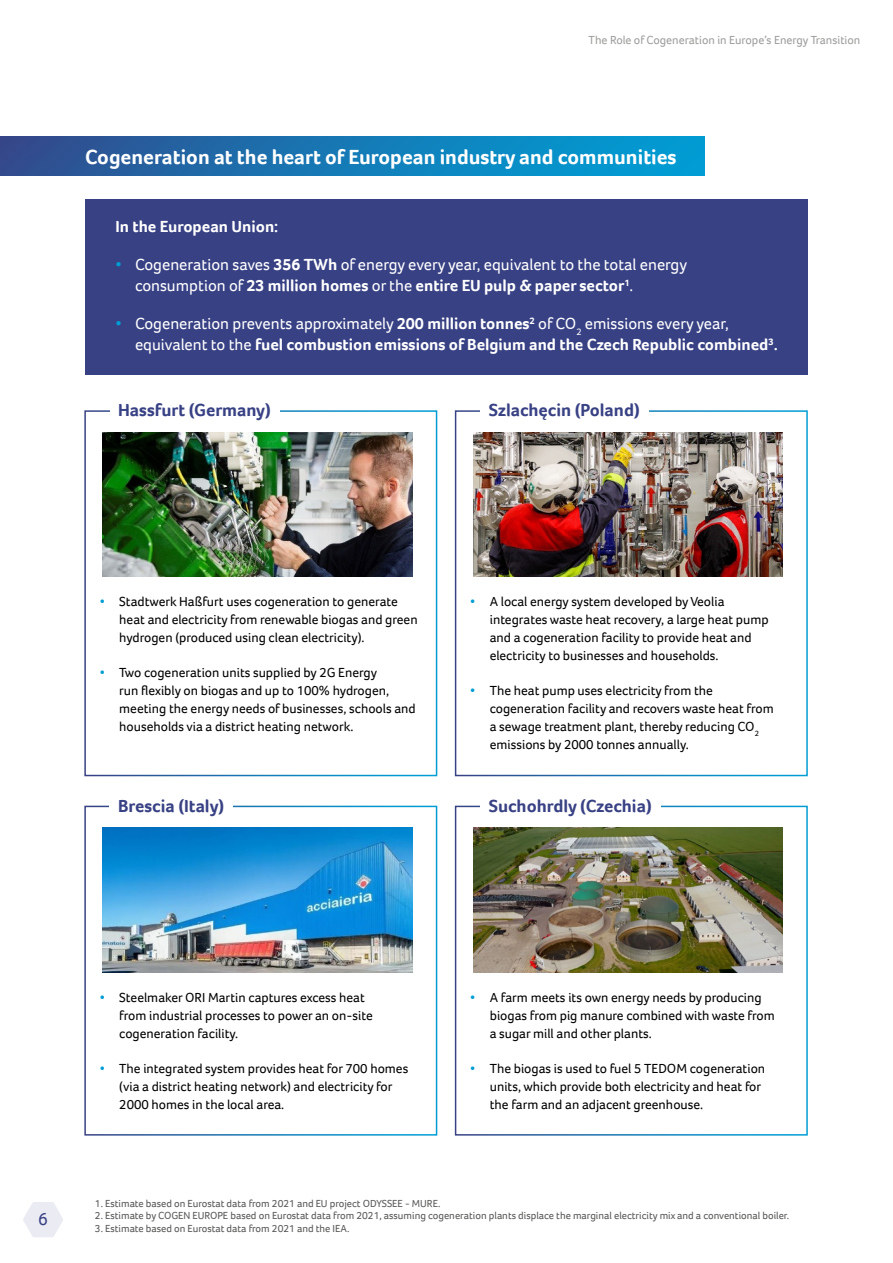
<style>
.page{position:relative;width:893px;height:1263px;background:#fff}
.page>*{position:absolute;margin:0;border:0;box-sizing:border-box;transform-origin:0 0}
.t1{font:700 21px "Foco";color:#fff}
.t2{font:700 18px "Foco";color:#384184}
.t3{font:18px "Foco";color:#384184}
.t4{font:700 16.5px/21px "Foco";color:#fff}
.t5{font:16.5px/21px "Foco";color:#fff}
.t6{font:13.5px/18px "Foco";color:#000}
.t7{font:12px "Foco";color:#9d9d9c}
.t8{font:10.5px "Foco";color:#575756}
.s1{color:#009dd4}
.s2{font-weight:700}
.s3{font-weight:400;color:#009dd4}
.s4{font-weight:400}
</style>
<div class="page">
<div style="left:455px;top:806px;width:353px;height:329px;border:2px solid #fff"></div>
<div style="left:85px;top:199px;width:723px;height:176px;background:#384184"></div>
<img style="left:103px;top:432px;width:309px;height:145px">
<img style="left:103px;top:827px;width:309px;height:145px">
<img style="left:473px;top:432px;width:310px;height:145px">
<img style="left:473px;top:827px;width:310px;height:145px">
<div style="left:0;top:137px;width:704px;height:39px;background:linear-gradient(to right,#314d8e,#00a3d9)"></div>
<svg style="left:23px;top:1202px;width:40px;height:35px"></svg>
<div style="left:84px;top:410px;width:353px;height:366px;border:2px solid #fff"></div>
<div style="left:84px;top:806px;width:353px;height:329px;border:2px solid #fff"></div>
<div style="left:455px;top:410px;width:353px;height:366px;border:2px solid #fff"></div>
<div style="left:110px;top:395px;width:169px;height:30px;background:#fff"></div>
<div style="left:110px;top:790px;width:123px;height:30px;background:#fff"></div>
<div style="left:480px;top:395px;width:168px;height:30px;background:#fff"></div>
<div style="left:480px;top:790px;width:180px;height:30px;background:#fff"></div>
<p class="t7" style="left:589px;top:32px;width:273px">The Role of Cogeneration in Europe’s Energy Transition</p>
<h1 class="t1" style="left:85px;top:143px;width:593px">Cogeneration at the heart of European industry and communities</h1>
<p class="t4" style="left:116px;top:216px;width:164px">In the European Union:</p>
<p class="t5" style="left:135px;top:254px;width:554px;text-indent:-20px"><span class="s1">•</span> Cogeneration saves <span class="s2">356 TWh</span> of energy every year, equivalent to the total energy consumption of <span class="s2">23 million homes</span> or the <span class="s2">entire EU pulp &amp; paper sector</span><sup>1</sup>.</p>
<p class="t4" style="left:135px;top:313px;width:644px;text-indent:-19px"><span class="s3">•</span> <span class="s4">Cogeneration prevents approximately</span> 200 million tonnes<sup>2</sup> <span class="s4">of CO</span><sub>2</sub> <span class="s4">emissions every year, equivalent to the</span> fuel combustion emissions of Belgium and the Czech Republic combined<sup>3</sup>.</p>
<h2 class="t2" style="left:118px;top:398px;width:154px">Hassfurt (Germany)</h2>
<h2 class="t2" style="left:489px;top:398px;width:153px">Szlachęcin (Poland)</h2>
<p class="t6" style="left:119px;top:593px;width:300px;text-indent:-19px"><span class="s1">•</span> Stadtwerk Haßfurt uses cogeneration to generate heat and electricity from renewable biogas and green hydrogen (produced using clean electricity).</p>
<p class="t6" style="left:119px;top:664px;width:298px;text-indent:-19px"><span class="s1">•</span> Two cogeneration units supplied by 2G Energy<br>run flexibly on biogas and up to 100% hydrogen, meeting the energy needs of businesses, schools and households via a district heating network.</p>
<h2 class="t2" style="left:118px;top:794px;width:108px">Brescia (Italy)</h2>
<p class="t6" style="left:490px;top:593px;width:280px;text-indent:-19px"><span class="s1">•</span> A local energy system developed by Veolia integrates waste heat recovery, a large heat pump and a cogeneration facility to provide heat and electricity to businesses and households.</p>
<p class="t6" style="left:490px;top:682px;width:286px;text-indent:-19px"><span class="s1">•</span> The heat pump uses electricity from the cogeneration facility and recovers waste heat from a sewage treatment plant, thereby reducing CO<sub>2 </sub>emissions by 2000 tonnes annually.</p>
<h2 class="t2" style="left:489px;top:794px;width:165px">Suchohrdly (Czechia)</h2>
<h2 class="t3" style="left:38px;top:1207px;width:11px">6</h2>
<p class="t6" style="left:119px;top:988px;width:255px;text-indent:-19px"><span class="s1">•</span> Steelmaker ORI Martin captures excess heat from industrial processes to power an on-site cogeneration facility.</p>
<p class="t6" style="left:119px;top:1059px;width:291px;text-indent:-19px"><span class="s1">•</span> The integrated system provides heat for 700 homes (via a district heating network) and electricity for<br>2000 homes in the local area.</p>
<p class="t6" style="left:490px;top:988px;width:286px;text-indent:-19px"><span class="s1">•</span> A farm meets its own energy needs by producing biogas from pig manure combined with waste from a sugar mill and other plants.</p>
<p class="t6" style="left:490px;top:1059px;width:277px;text-indent:-19px"><span class="s1">•</span> The biogas is used to fuel 5 TEDOM cogeneration units, which provide both electricity and heat for the farm and an adjacent greenhouse.</p>
<p class="t8" style="left:95px;top:1196px;width:347px">1. Estimate based on Eurostat data from 2021 and EU project ODYSSEE - MURE.</p>
<p class="t8" style="left:95px;top:1208px;width:696px">2. Estimate by COGEN EUROPE based on Eurostat data from 2021, assuming cogeneration plants displace the marginal electricity mix and a conventional boiler.</p>
<p class="t8" style="left:95px;top:1221px;width:256px">3. Estimate based on Eurostat data from 2021 and the IEA.</p>
</div>
